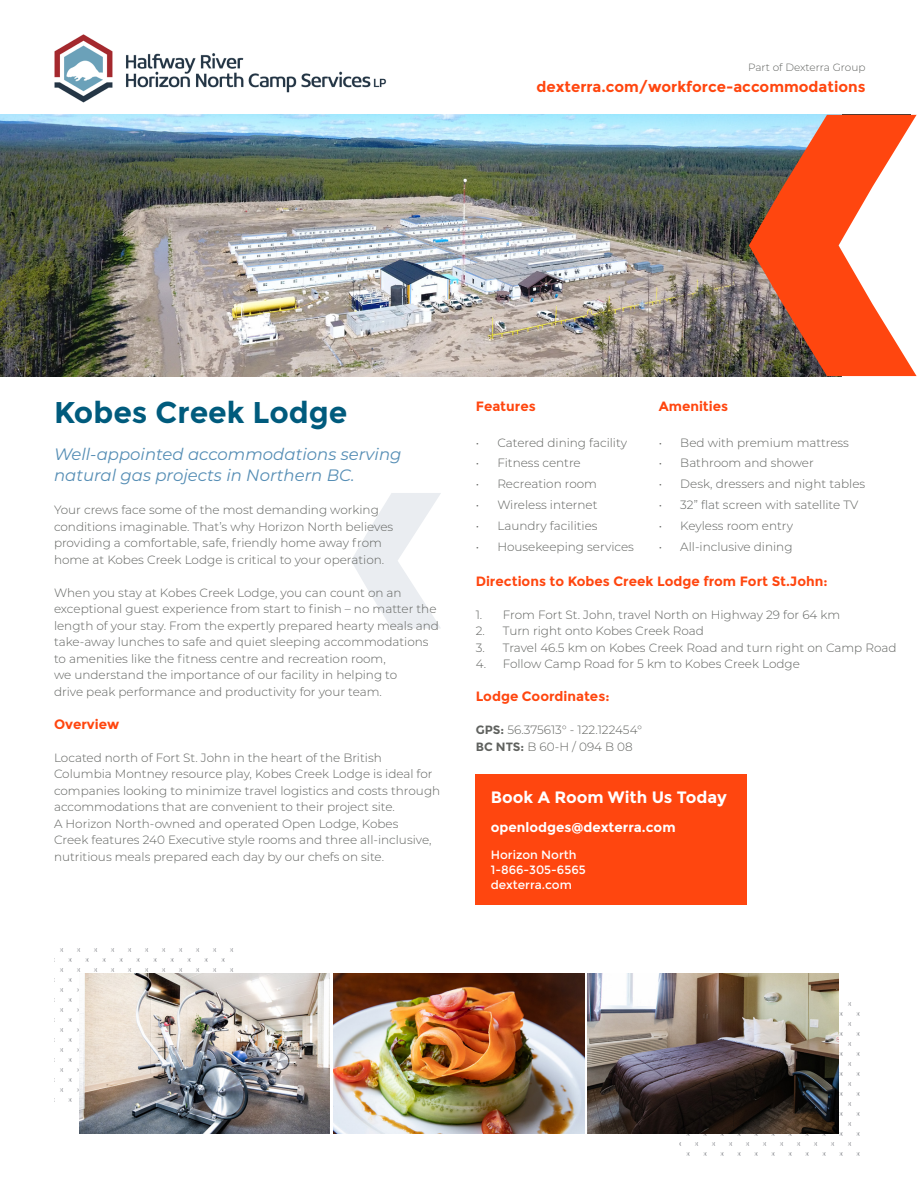
<style>
.page{position:relative;width:918px;height:1188px;background:#fff}
.page>*{position:absolute;margin:0;border:0;box-sizing:border-box;transform-origin:0 0}
.Headline{font:700 30px "Montserrat";color:#005b7d}
.Intro_Text{font:italic 16.5px/21px "Montserrat";color:#568eb5}
.Body_Text{font:700 16.5px "Montserrat";color:#fff}
.Subheading{font:700 15px "Montserrat";color:#ff460f}
.Subheading-2{font:700 13.5px "Montserrat";color:#ff460f}
.Call_Out_Headline{font:700 13.5px "Montserrat";color:#fff}
.Body_Text-2{font:300 12px/16.5px "Montserrat";color:#60625f}
.Call_Out_Body_Text{font:12px "Montserrat";color:#fff}
.Body_Text-3{font:300 10.5px "Montserrat";color:#60625f}
.s1{font-weight:700}
</style>
<div class="page">
<svg style="left:351px;top:493px;width:90px;height:136px"></svg>
<img style="left:0;top:115px;width:749px;height:261px">
<img style="left:749px;top:115px;width:90px;height:261px">
<svg style="left:839px;top:114px;width:78px;height:263px"></svg>
<svg style="left:680px;top:1002px;width:180px;height:154px"></svg>
<svg style="left:54px;top:948px;width:180px;height:154px"></svg>
<img style="left:79px;top:973px;width:251px;height:160px">
<img style="left:588px;top:973px;width:250px;height:160px">
<img style="left:334px;top:973px;width:250px;height:160px">
<div style="left:476px;top:774px;width:271px;height:131px;background:#ff460f"></div>
<img style="left:54px;top:34px;width:333px;height:69px">
<p class="Body_Text-3" style="left:748px;top:60px;width:119px">Part of Dexterra Group</p>
<p class="Subheading" style="left:537px;top:78px;width:330px">dexterra.com/workforce-accommodations</p>
<p class="Headline" style="left:54px;top:394px;width:295px">Kobes Creek Lodge</p>
<p class="Intro_Text" style="left:54px;top:443px;width:349px">Well-appointed accommodations serving natural gas projects in Northern BC.</p>
<p class="Body_Text-2" style="left:54px;top:501px;width:341px">Your crews face some of the most demanding working conditions imaginable. That’s why Horizon North believes providing a comfortable, safe, friendly home away from home at Kobes Creek Lodge is critical to your operation.</p>
<p class="Body_Text-2" style="left:54px;top:584px;width:387px">When you stay at Kobes Creek Lodge, you can count on an exceptional guest experience from start to finish – no matter the length of your stay. From the expertly prepared hearty meals and take-away lunches to safe and quiet sleeping accommodations to amenities like the fitness centre and recreation room,<br>we understand the importance of our facility in helping to<br>drive peak performance and productivity for your team.</p>
<p class="Subheading-2" style="left:54px;top:716px;width:67px">Overview</p>
<p class="Body_Text-2" style="left:54px;top:749px;width:388px">Located north of Fort St. John in the heart of the British Columbia Montney resource play, Kobes Creek Lodge is ideal for companies looking to minimize travel logistics and costs through accommodations that are convenient to their project site.</p>
<p class="Body_Text-2" style="left:54px;top:815px;width:379px">A Horizon North-owned and operated Open Lodge, Kobes<br>Creek features 240 Executive style rooms and three all-inclusive, nutritious meals prepared each day by our chefs on site.</p>
<p class="Subheading-2" style="left:659px;top:399px;width:71px">Amenities</p>
<p class="Body_Text-2" style="left:659px;top:434px;width:192px">• Bed with premium mattress</p>
<p class="Body_Text-2" style="left:659px;top:454px;width:157px">• Bathroom and shower</p>
<p class="Body_Text-2" style="left:659px;top:475px;width:208px">• Desk, dressers and night tables</p>
<p class="Body_Text-2" style="left:659px;top:496px;width:201px">• 32” flat screen with satellite TV</p>
<p class="Body_Text-2" style="left:659px;top:517px;width:136px">• Keyless room entry</p>
<p class="Body_Text-2" style="left:659px;top:538px;width:135px">• All-inclusive dining</p>
<p class="Subheading-2" style="left:476px;top:399px;width:62px">Features</p>
<p class="Body_Text-2" style="left:476px;top:434px;width:153px">• Catered dining facility</p>
<p class="Body_Text-2" style="left:476px;top:454px;width:107px">• Fitness centre</p>
<p class="Body_Text-2" style="left:476px;top:475px;width:123px">• Recreation room</p>
<p class="Body_Text-2" style="left:476px;top:496px;width:123px">• Wireless internet</p>
<p class="Body_Text-2" style="left:476px;top:517px;width:123px">• Laundry facilities</p>
<p class="Body_Text-2" style="left:476px;top:538px;width:160px">• Housekeeping services</p>
<p class="Subheading-2" style="left:476px;top:573px;width:353px">Directions to Kobes Creek Lodge from Fort St.John:</p>
<p class="Body_Text-2" style="left:476px;top:606px;width:366px">1. From Fort St. John, travel North on Highway 29 for 64 km</p>
<p class="Body_Text-2" style="left:476px;top:622px;width:230px">2. Turn right onto Kobes Creek Road</p>
<p class="Body_Text-2" style="left:476px;top:639px;width:422px">3. Travel 46.5 km on Kobes Creek Road and turn right on Camp Road</p>
<p class="Body_Text-2" style="left:476px;top:655px;width:326px">4. Follow Camp Road for 5 km to Kobes Creek Lodge</p>
<p class="Subheading-2" style="left:476px;top:688px;width:135px">Lodge Coordinates:</p>
<p class="Body_Text-2" style="left:476px;top:721px;width:168px"><span class="s1">GPS:</span> 56.375613° - 122.122454°</p>
<p class="Body_Text-2" style="left:476px;top:738px;width:159px"><span class="s1">BC NTS:</span> B 60-H / 094 B 08</p>
<p class="Body_Text" style="left:491px;top:788px;width:238px">Book A Room With Us Today</p>
<p class="Call_Out_Headline" style="left:491px;top:819px;width:186px">openlodges@dexterra.com</p>
<p class="Call_Out_Body_Text" style="left:491px;top:848px;width:87px">Horizon North</p>
<p class="Call_Out_Body_Text" style="left:491px;top:863px;width:96px">1-866-305-6565</p>
<p class="Call_Out_Body_Text" style="left:491px;top:878px;width:83px">dexterra.com</p>
</div>
